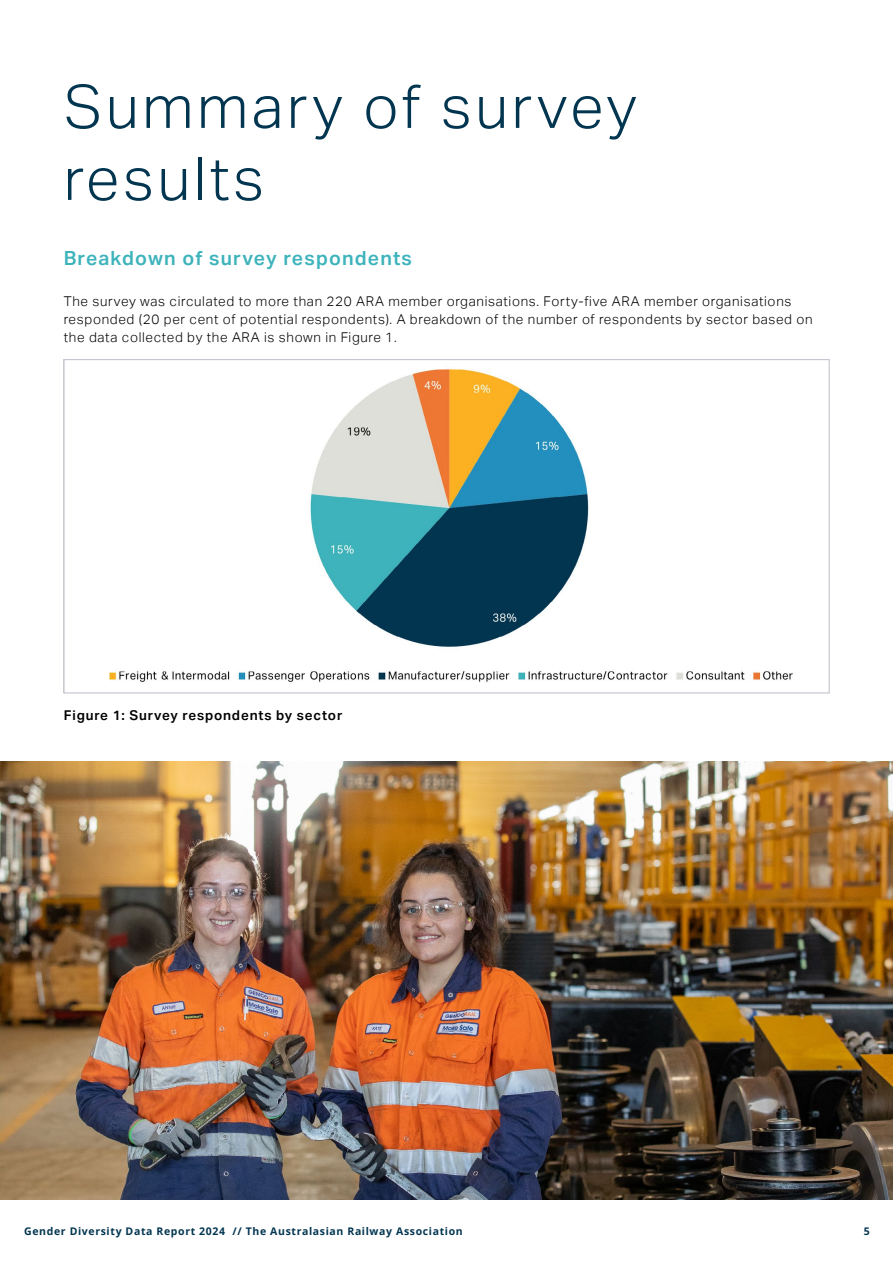
<style>
.page{position:relative;width:893px;height:1263px;background:#fff}
.page>*{position:absolute;margin:0;border:0;box-sizing:border-box;transform-origin:0 0}
.t1{font:300 60px/72px "Aktiv Grotesk";letter-spacing:.06em;color:#023550}
.t2{font:600 19.5px "Aktiv Grotesk";letter-spacing:.06em;color:#3db3bb}
.t3{font:300 13.5px/18px "Aktiv Grotesk";letter-spacing:.05em;color:#000}
.t4{font:600 13.5px "Aktiv Grotesk";letter-spacing:.06em;color:#000}
.t5{font:10.5px "Open Sans";letter-spacing:.06em;color:#023550}
</style>
<div class="page">
<img style="left:109px;top:368px;width:684px;height:314px">
<img style="left:0;top:761px;width:893px;height:438px">
<h1 class="t1" style="left:64px;top:71px;width:574px">Summary of survey results</h1>
<h2 class="t2" style="left:64px;top:247px;width:350px">Breakdown of survey respondents</h2>
<p class="t3" style="left:64px;top:292px;width:750px">The survey was circulated to more than 220 ARA member organisations. Forty-five ARA member organisations responded (20 per cent of potential respondents). A breakdown of the number of respondents by sector based on the data collected by the ARA is shown in Figure 1.</p>
<p class="t4" style="left:64px;top:707px;width:280px">Figure 1: Survey respondents by sector</p>
<p class="t5" style="left:24px;top:1224px;width:440px">Gender Diversity Data Report 2024 // The Australasian Railway Association</p>
<p class="t5" style="left:864px;top:1224px;width:8px">5</p>
</div>
